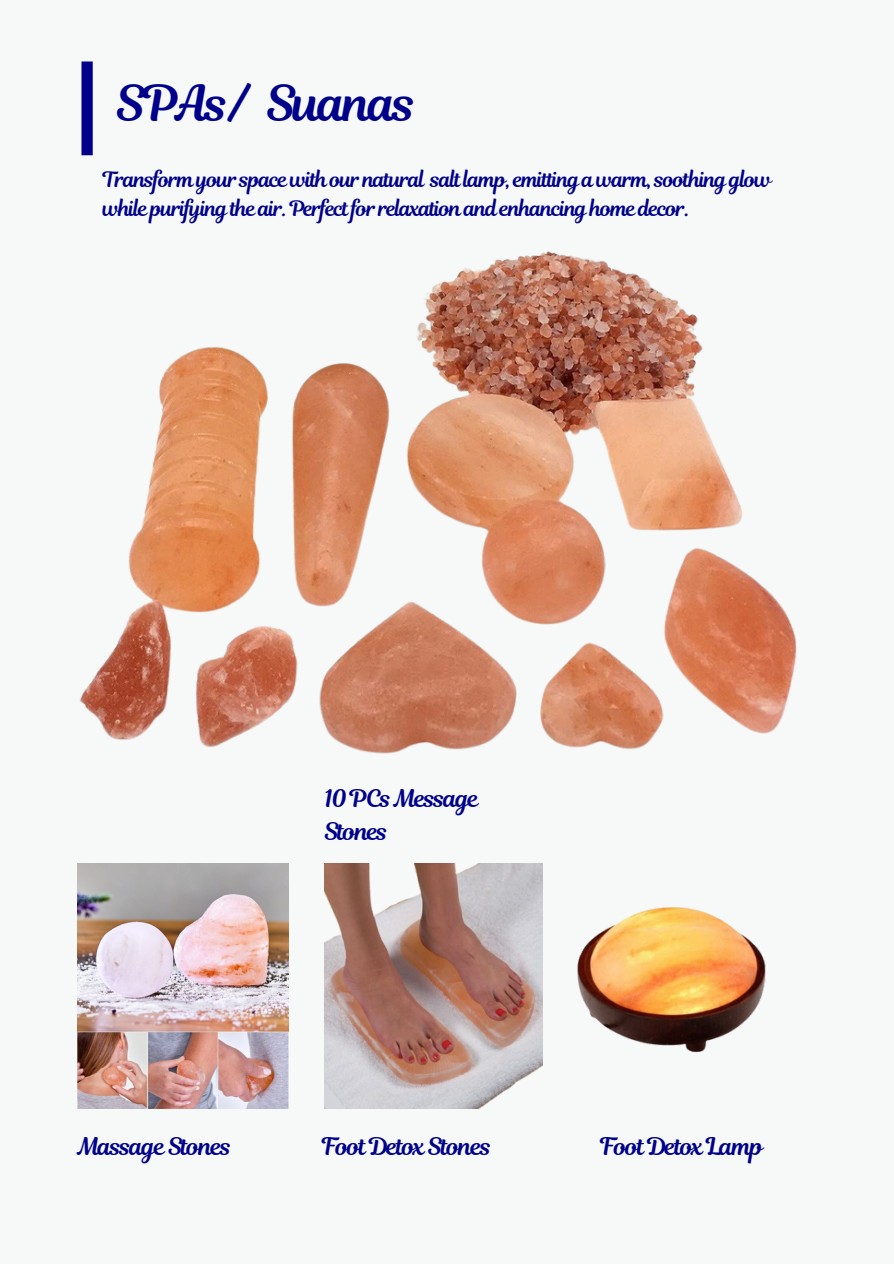
<style>
.page{position:relative;width:894px;height:1264px;background:#fff}
.page>*{position:absolute;margin:0;border:0;box-sizing:border-box;transform-origin:0 0}
.t1{font:49.2px "Magnolia Script";letter-spacing:-.05em;color:#00008b}
.t2{font:24px/32.7px "Magnolia Script";letter-spacing:-.05em;color:#00008b}
.t3{font:21px/29.2px "Magnolia Script";letter-spacing:-.05em;color:#00008b}
</style>
<div class="page">
<div style="left:0;top:0;width:893px;height:1263px;background:#f6f9f8"></div>
<div style="left:81px;top:61px;width:12px;height:94px;background:#00008b"></div>
<img style="left:80px;top:251px;width:717px;height:503px">
<img style="left:78px;top:863px;width:210px;height:245px">
<img style="left:577px;top:907px;width:189px;height:146px">
<img style="left:324px;top:863px;width:218px;height:245px">
<p class="t1" style="left:116px;top:68px;width:302px">SPAs/ Suanas</p>
<h2 class="t3" style="left:103px;top:165px;width:670px">Transform your space with our natural salt lamp, emitting a warm, soothing glow while purifying the air. Perfectfor relaxation and enhancing home decor.</h2>
<p class="t2" style="left:324px;top:782px;width:156px">10 PCs Message<br>Stones</p>
<p class="t2" style="left:78px;top:1130px;width:155px">Massage Stones</p>
<h1 class="t2" style="left:600px;top:1130px;width:164px">Foot Detox Lamp</h1>
<p class="t2" style="left:322px;top:1130px;width:171px">Foot Detox Stones</p>
</div>
